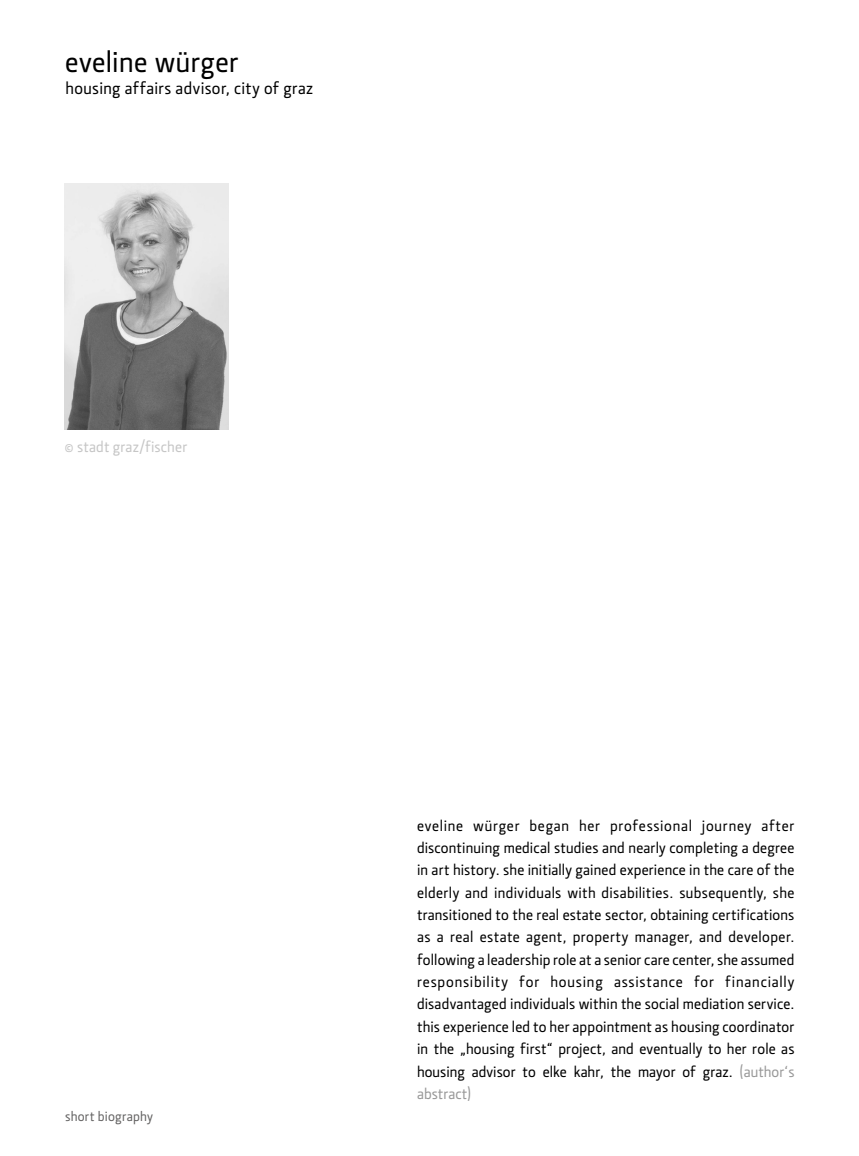
<style>
.page{position:relative;width:859px;height:1156px;background:#fff}
.page>*{position:absolute;margin:0;border:0;box-sizing:border-box;transform-origin:0 0}
.Headline_2__section_med_17_25pt-20pt-20{font:500 30.1px "Section";letter-spacing:.015em;color:#000}
.Headline_2__section_med_17_25pt-20pt-20-2{font:500 17.5px "Section";letter-spacing:.025em;color:#000}
.Text_Flattersatz__section_med_9pt-4_5mm-{font:500 15.75px/22.4px "Section";letter-spacing:.005em;color:#000;text-align:justify}
.Text_Blocksatz__section_med_9pt-4_5mm-2{font:500 15.75px "Section";letter-spacing:.015em;color:#c6c6c6}
.Legende__section_med_8pt-3mm-7{font:500 14px "Section";letter-spacing:.02em;color:#646363}
.s1{color:#999}
</style>
<div class="page">
<img style="left:64px;top:184px;width:164px;height:245px">
<p class="Headline_2__section_med_17_25pt-20pt-20" style="left:65px;top:45px;width:175px">eveline würger</p>
<p class="Headline_2__section_med_17_25pt-20pt-20-2" style="left:65px;top:78px;width:249px">housing affairs advisor, city of graz</p>
<p class="Text_Blocksatz__section_med_9pt-4_5mm-2" style="left:64px;top:438px;width:124px">© stadt graz/fischer</p>
<p class="Legende__section_med_8pt-3mm-7" style="left:65px;top:1108px;width:90px">short biography</p>
<p class="Text_Flattersatz__section_med_9pt-4_5mm-" style="left:417px;top:814px;width:379px">eveline würger began her professional journey after discontinuing medical studies and nearly completing a degree in art history. she initially gained experience in the care of the elderly and individuals with disabilities. subsequently, she transitioned to the real estate sector, obtaining certifications as a real estate agent, property manager, and developer. following a leadership role at a senior care center, she assumed responsibility for housing assistance for financially disadvantaged individuals within the social mediation service. this experience led to her appointment as housing coordinator in the „housing first“ project, and eventually to her role as housing advisor to elke kahr, the mayor of graz. <span class="s1">(author‘s abstract)</span></p>
</div>
